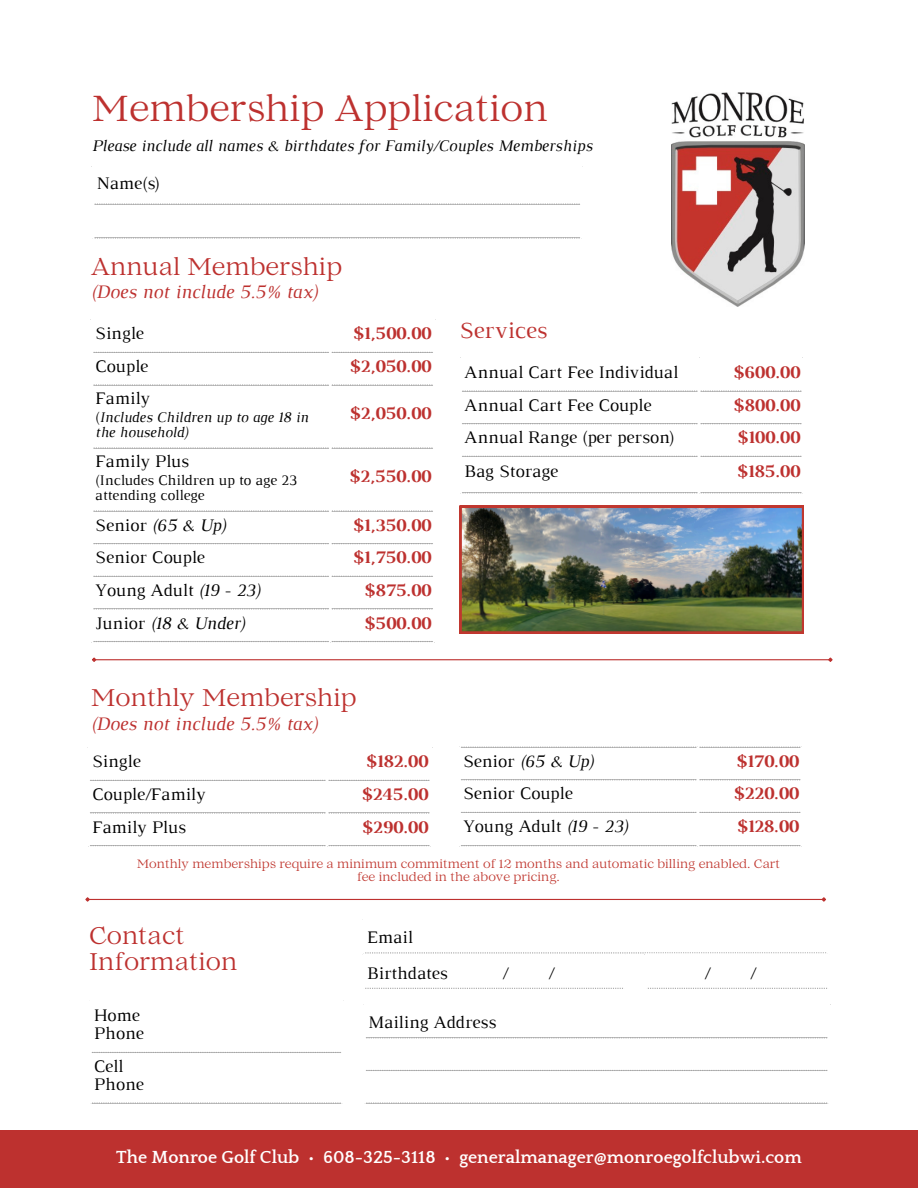
<style>
.page{position:relative;width:918px;height:1188px;background:#fff}
.page>*{position:absolute;margin:0;border:0;box-sizing:border-box;transform-origin:0 0}
.t1{font:36px "Lovelace Text";color:#bd312f}
.t2{font:24px/25.8px "Lovelace Text";color:#bd312f}
.t3{font:24px "Luthier";color:#bd312f}
.t4{font:italic 19.5px "Luthier";color:#bd312f}
.t5{font:18px "Luthier";color:#000}
.t6{font:700 18px "Luthier";color:#bd312f}
.t7{font:700 18px "Quattrocento";color:#fff}
.t8{font:italic 18px "Luthier";color:#000}
.t9{font:italic 16.5px "Luthier";color:#000}
.t10{font:15px/15.8px "Luthier";color:#000}
.t11{font:italic 15px/15.8px "Luthier";color:#000}
.t12{font:12px/13px "Lovelace Text";color:#c0372f;text-align:center}
.s1{font-style:normal}
.s2{font-style:italic}
</style>
<div class="page">
<svg style="left:94px;top:352px;width:235px;height:290px"></svg>
<svg style="left:332px;top:352px;width:100px;height:290px"></svg>
<svg style="left:462px;top:391px;width:339px;height:102px"></svg>
<hr style="left:698px;top:358px;width:2px;height:135px;background:#fff">
<svg style="left:92px;top:1052px;width:249px;height:52px"></svg>
<svg style="left:365px;top:988px;width:258px;height:1px"></svg>
<svg style="left:365px;top:952px;width:461px;height:1px"></svg>
<svg style="left:366px;top:1037px;width:461px;height:67px"></svg>
<svg style="left:648px;top:988px;width:179px;height:1px"></svg>
<svg style="left:95px;top:204px;width:485px;height:35px"></svg>
<hr style="left:96px;top:659px;width:733px;height:1px;background:#bd312f">
<svg style="left:92px;top:657px;width:5px;height:5px"></svg>
<svg style="left:827px;top:657px;width:6px;height:5px"></svg>
<hr style="left:89px;top:899px;width:733px;height:1px;background:#bd312f">
<svg style="left:85px;top:897px;width:6px;height:5px"></svg>
<svg style="left:821px;top:897px;width:5px;height:5px"></svg>
<img style="left:672px;top:93px;width:133px;height:214px">
<svg style="left:461px;top:747px;width:339px;height:99px"></svg>
<hr style="left:697px;top:747px;width:2px;height:99px;background:#fff">
<img style="left:460px;top:506px;width:344px;height:128px">
<svg style="left:90px;top:780px;width:339px;height:66px"></svg>
<hr style="left:326px;top:749px;width:2px;height:97px;background:#fff">
<div style="left:0;top:1131px;width:918px;height:57px;background:#bd312f"></div>
<p class="t1" style="left:92px;top:95px;width:458px">Membership Application</p>
<p class="t9" style="left:92px;top:139px;width:502px">Please include all names &amp; birthdates for Family/Couples Memberships</p>
<p class="t5" style="left:96px;top:177px;width:66px">Name(s)</p>
<p class="t2" style="left:91px;top:256px;width:253px">Annual Membership</p>
<p class="t4" style="left:91px;top:285px;width:229px">(Does not include 5.5% tax)</p>
<h1 class="t5" style="left:95px;top:326px;width:50px">Single</h1>
<h5 class="t6" style="left:352px;top:326px;width:80px">$1,500.00</h5>
<p class="t5" style="left:95px;top:360px;width:54px">Couple</p>
<h4 class="t6" style="left:349px;top:360px;width:83px">$2,050.00</h4>
<p class="t5" style="left:95px;top:391px;width:56px">Family</p>
<p class="t11" style="left:95px;top:410px;width:215px"><span class="s1">(</span>Includes Children up to age 18 in the household)</p>
<p class="t6" style="left:349px;top:407px;width:83px">$2,050.00</p>
<p class="t5" style="left:95px;top:454px;width:95px">Family Plus</p>
<p class="t10" style="left:95px;top:473px;width:203px">(Includes Children up to age 23 attending college</p>
<p class="t6" style="left:349px;top:470px;width:83px">$2,550.00</p>
<p class="t8" style="left:95px;top:518px;width:133px"><span class="s1">Senior</span> (65 &amp; Up)</p>
<p class="t6" style="left:352px;top:518px;width:80px">$1,350.00</p>
<p class="t5" style="left:95px;top:551px;width:111px">Senior Couple</p>
<p class="t6" style="left:352px;top:551px;width:80px">$1,750.00</p>
<p class="t5" style="left:95px;top:584px;width:167px">Young Adult <span class="s2">(19 - 23)</span></p>
<p class="t6" style="left:364px;top:584px;width:68px">$875.00</p>
<p class="t8" style="left:95px;top:616px;width:152px"><span class="s1">Junior</span> (18 &amp; Under)</p>
<p class="t6" style="left:364px;top:616px;width:68px">$500.00</p>
<h2 class="t2" style="left:91px;top:688px;width:267px">Monthly Membership</h2>
<h2 class="t4" style="left:91px;top:716px;width:229px">(Does not include 5.5% tax)</h2>
<p class="t3" style="left:460px;top:321px;width:89px">Services</p>
<p class="t5" style="left:464px;top:366px;width:216px">Annual Cart Fee Individual</p>
<p class="t6" style="left:733px;top:366px;width:68px">$600.00</p>
<p class="t5" style="left:464px;top:398px;width:189px">Annual Cart Fee Couple</p>
<p class="t6" style="left:733px;top:398px;width:68px">$800.00</p>
<p class="t5" style="left:464px;top:431px;width:213px">Annual Range (per person)</p>
<h2 class="t6" style="left:737px;top:431px;width:64px">$100.00</h2>
<p class="t5" style="left:464px;top:465px;width:96px">Bag Storage</p>
<p class="t6" style="left:736px;top:465px;width:65px">$185.00</p>
<p class="t5" style="left:92px;top:754px;width:50px">Single</p>
<p class="t6" style="left:365px;top:754px;width:64px">$182.00</p>
<p class="t5" style="left:92px;top:788px;width:115px">Couple/Family</p>
<p class="t6" style="left:361px;top:788px;width:68px">$245.00</p>
<p class="t5" style="left:92px;top:820px;width:95px">Family Plus</p>
<p class="t6" style="left:361px;top:820px;width:68px">$290.00</p>
<p class="t12" style="left:137px;top:859px;width:645px">Monthly memberships require a minimum commitment of 12 months and automatic billing enabled. Cart fee included in the above pricing.</p>
<p class="t8" style="left:463px;top:754px;width:133px"><span class="s1">Senior</span> (65 &amp; Up)</p>
<p class="t6" style="left:736px;top:754px;width:64px">$170.00</p>
<p class="t5" style="left:463px;top:787px;width:111px">Senior Couple</p>
<p class="t6" style="left:733px;top:787px;width:67px">$220.00</p>
<p class="t5" style="left:463px;top:820px;width:167px">Young Adult <span class="s2">(19 - 23)</span></p>
<p class="t6" style="left:736px;top:820px;width:64px">$128.00</p>
<p class="t2" style="left:89px;top:926px;width:150px">Contact<br>Information</p>
<p class="t5" style="left:94px;top:1009px;width:48px">Home</p>
<p class="t5" style="left:94px;top:1027px;width:52px">Phone</p>
<p class="t5" style="left:94px;top:1060px;width:31px">Cell</p>
<p class="t5" style="left:94px;top:1078px;width:52px">Phone</p>
<p class="t5" style="left:367px;top:931px;width:48px">Email</p>
<p class="t5" style="left:367px;top:966px;width:82px">Birthdates</p>
<p class="t5" style="left:503px;top:966px;width:7px">/</p>
<p class="t5" style="left:548px;top:966px;width:7px">/</p>
<p class="t5" style="left:368px;top:1016px;width:130px">Mailing Address</p>
<h4 class="t5" style="left:704px;top:966px;width:7px">/</h4>
<h4 class="t5" style="left:750px;top:966px;width:7px">/</h4>
<p class="t7" style="left:116px;top:1148px;width:687px">The Monroe Golf Club • 608-325-3118 • generalmanager@monroegolfclubwi.com</p>
</div>
